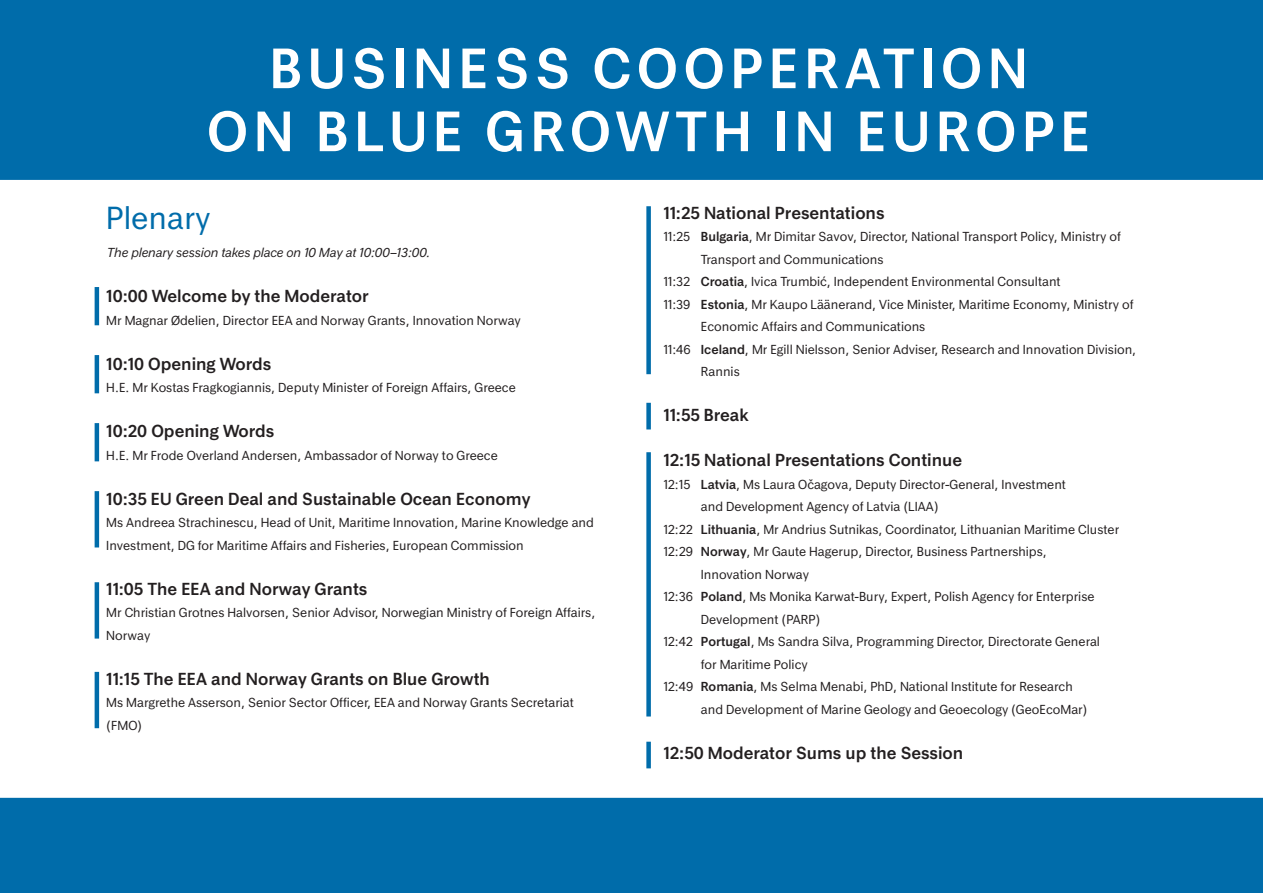
<style>
.page{position:relative;width:1263px;height:893px;background:#fff}
.page>*{position:absolute;margin:0;border:0;box-sizing:border-box;transform-origin:0 0}
.t1{font:700 58.65px/63px "Innovation Norway";letter-spacing:.1em;color:#fff;text-align:center}
.t2{font:33px "Innovation Norway";color:#006caa}
.t3{font:700 18px "Innovation Norway";color:#231f20}
.t4{font:13.5px/22.5px "Innovation Norway";color:#231f20}
.t5{font:italic 13.5px "Innovation Norway";color:#231f20}
.s1{font-weight:700}
</style>
<div class="page">
<div style="left:0;top:174px;width:1263px;height:6px;background:#006caa"></div>
<div style="left:0;top:798px;width:1263px;height:6px;background:#006caa"></div>
<hr style="left:95px;top:287px;width:4px;height:38px;background:#006caa">
<hr style="left:95px;top:355px;width:4px;height:38px;background:#006caa">
<hr style="left:95px;top:423px;width:4px;height:38px;background:#006caa">
<hr style="left:95px;top:491px;width:4px;height:56px;background:#006caa">
<hr style="left:95px;top:582px;width:4px;height:57px;background:#006caa">
<hr style="left:95px;top:672px;width:4px;height:56px;background:#006caa">
<div style="left:646px;top:206px;width:5px;height:168px;background:#006caa"></div>
<div style="left:646px;top:403px;width:5px;height:26px;background:#006caa"></div>
<div style="left:646px;top:742px;width:5px;height:26px;background:#006caa"></div>
<div style="left:646px;top:452px;width:5px;height:264px;background:#006caa"></div>
<div style="left:0;top:0;width:1263px;height:174px;background:#006caa"></div>
<div style="left:0;top:804px;width:1263px;height:89px;background:#006caa"></div>
<h1 class="t1" style="left:207px;top:33px;width:885px">BUSINESS COOPERATION<br>ON BLUE GROWTH IN EUROPE</h1>
<h2 class="t2" style="left:106px;top:194px;width:106px">Plenary</h2>
<p class="t5" style="left:106px;top:241px;width:325px">The plenary session takes place on 10 May at 10:00–13:00.</p>
<h3 class="t3" style="left:106px;top:283px;width:264px">10:00 Welcome by the Moderator</h3>
<p class="t4" style="left:106px;top:308px;width:416px">Mr Magnar Ødelien, Director EEA and Norway Grants, Innovation Norway</p>
<h3 class="t3" style="left:106px;top:350px;width:166px">10:10 Opening Words</h3>
<p class="t4" style="left:106px;top:375px;width:411px">H.E. Mr Kostas Fragkogiannis, Deputy Minister of Foreign Affairs, Greece</p>
<h3 class="t3" style="left:106px;top:418px;width:170px">10:20 Opening Words</h3>
<p class="t4" style="left:106px;top:443px;width:393px">H.E. Mr Frode Overland Andersen, Ambassador of Norway to Greece</p>
<h3 class="t3" style="left:106px;top:485px;width:426px">10:35 EU Green Deal and Sustainable Ocean Economy</h3>
<p class="t4" style="left:106px;top:510px;width:489px">Ms Andreea Strachinescu, Head of Unit, Maritime Innovation, Marine Knowledge and<br>Investment, DG for Maritime Affairs and Fisheries, European Commission</p>
<h3 class="t3" style="left:106px;top:575px;width:262px">11:05 The EEA and Norway Grants</h3>
<p class="t4" style="left:106px;top:600px;width:491px">Mr Christian Grotnes Halvorsen, Senior Advisor, Norwegian Ministry of Foreign Affairs,<br>Norway</p>
<h3 class="t3" style="left:106px;top:665px;width:385px">11:15 The EEA and Norway Grants on Blue Growth</h3>
<p class="t4" style="left:106px;top:690px;width:469px">Ms Margrethe Asserson, Senior Sector Officer, EEA and Norway Grants Secretariat (FMO)</p>
<h3 class="t3" style="left:663px;top:200px;width:223px">11:25 National Presentations</h3>
<p class="t4" style="left:663px;top:225px;width:459px">11:25 <span class="s1">Bulgaria</span>, Mr Dimitar Savov, Director, National Transport Policy, Ministry of</p>
<p class="t4" style="left:701px;top:247px;width:184px">Transport and Communications</p>
<p class="t4" style="left:663px;top:270px;width:399px">11:32 <span class="s1">Croatia</span>, Ivica Trumbić, Independent Environmental Consultant</p>
<p class="t4" style="left:663px;top:292px;width:472px">11:39 <span class="s1">Estonia</span>, Mr Kaupo Läänerand, Vice Minister, Maritime Economy, Ministry of</p>
<p class="t4" style="left:701px;top:315px;width:226px">Economic Affairs and Communications</p>
<p class="t4" style="left:663px;top:337px;width:474px">11:46 <span class="s1">Iceland</span>, Mr Egill Nielsson, Senior Adviser, Research and Innovation Division,</p>
<p class="t4" style="left:701px;top:360px;width:40px">Rannis</p>
<h3 class="t3" style="left:663px;top:402px;width:87px">11:55 Break</h3>
<h3 class="t3" style="left:663px;top:447px;width:300px">12:15 National Presentations Continue</h3>
<p class="t4" style="left:663px;top:472px;width:404px">12:15 <span class="s1">Latvia</span>, Ms Laura Očagova, Deputy Director-General, Investment</p>
<p class="t4" style="left:701px;top:495px;width:239px">and Development Agency of Latvia (LIAA)</p>
<p class="t4" style="left:663px;top:517px;width:457px">12:22 <span class="s1">Lithuania</span>, Mr Andrius Sutnikas, Coordinator, Lithuanian Maritime Cluster</p>
<p class="t4" style="left:663px;top:540px;width:385px">12:29 <span class="s1">Norway</span>, Mr Gaute Hagerup, Director, Business Partnerships,</p>
<p class="t4" style="left:701px;top:562px;width:110px">Innovation Norway</p>
<p class="t4" style="left:663px;top:585px;width:433px">12:36 <span class="s1">Poland</span>, Ms Monika Karwat-Bury, Expert, Polish Agency for Enterprise</p>
<p class="t4" style="left:701px;top:607px;width:121px">Development (PARP)</p>
<p class="t4" style="left:663px;top:630px;width:438px">12:42 <span class="s1">Portugal</span>, Ms Sandra Silva, Programming Director, Directorate General</p>
<p class="t4" style="left:701px;top:652px;width:109px">for Maritime Policy</p>
<p class="t4" style="left:663px;top:675px;width:411px">12:49 <span class="s1">Romania</span>, Ms Selma Menabi, PhD, National Institute for Research</p>
<p class="t4" style="left:701px;top:697px;width:388px">and Development of Marine Geology and Geoecology (GeoEcoMar)</p>
<h3 class="t3" style="left:663px;top:740px;width:301px">12:50 Moderator Sums up the Session</h3>
</div>
